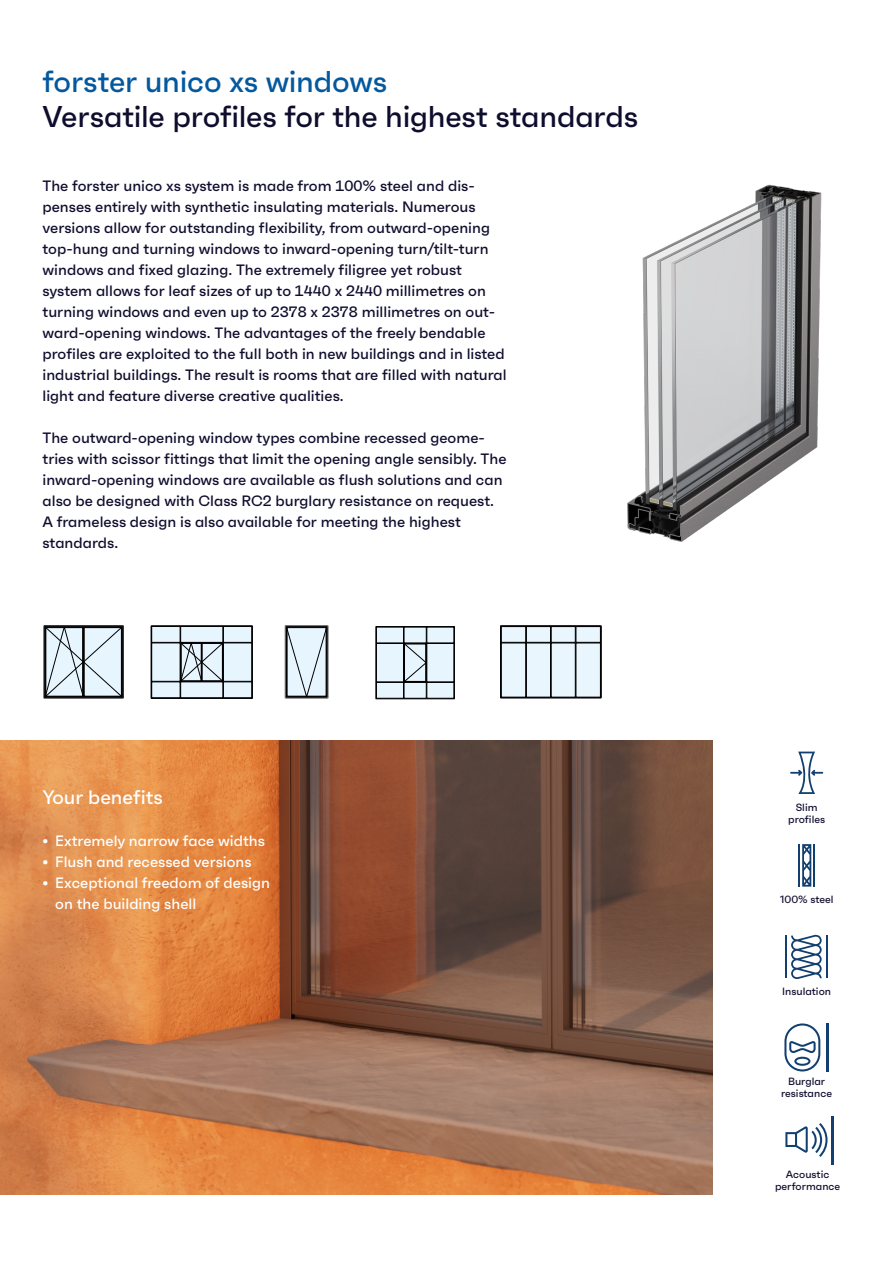
<style>
.page{position:relative;width:893px;height:1263px;background:#fff}
.page>*{position:absolute;margin:0;border:0;box-sizing:border-box;transform-origin:0 0}
.t1{font:500 30px "Faktum";letter-spacing:-.005em;color:#0f0d2d}
.t2{font:500 30px "Faktum";letter-spacing:-.005em;color:#03589e}
.t3{font:500 19.5px "Faktum";color:#fff}
.t4{font:500 15px/21px "Faktum";color:#0f0d2d}
.t5{font:500 15px/21px "Faktum";color:#fff}
.t6{font:500 10.5px/12px "Faktum";color:#0f0d2d;text-align:center}
</style>
<div class="page">
<img style="left:0;top:741px;width:713px;height:454px">
<img style="left:627px;top:184px;width:195px;height:358px">
<svg style="left:285px;top:626px;width:43px;height:72px;background:#bac5cc"></svg>
<svg style="left:378px;top:628px;width:74px;height:69px;background:#d1dee6"></svg>
<div style="left:376px;top:626px;width:78px;height:73px;border:1px solid #000"></div>
<div style="left:427px;top:682px;width:27px;height:16px;border:1px solid #000"></div>
<div style="left:404px;top:682px;width:22px;height:16px;border:1px solid #000"></div>
<div style="left:376px;top:682px;width:27px;height:16px;border:1px solid #000"></div>
<div style="left:376px;top:643px;width:27px;height:39px;border:1px solid #000"></div>
<svg style="left:503px;top:628px;width:96px;height:68px;background:#dde8ef"></svg>
<div style="left:501px;top:626px;width:100px;height:72px;border:1px solid #000"></div>
<div style="left:501px;top:626px;width:25px;height:16px;border:1px solid #000"></div>
<div style="left:526px;top:626px;width:24px;height:16px;border:1px solid #000"></div>
<div style="left:551px;top:626px;width:24px;height:16px;border:1px solid #000"></div>
<div style="left:576px;top:626px;width:24px;height:16px;border:1px solid #000"></div>
<div style="left:526px;top:643px;width:24px;height:54px;border:1px solid #000"></div>
<div style="left:501px;top:643px;width:25px;height:54px;border:1px solid #000"></div>
<svg style="left:48px;top:629px;width:71px;height:66px;background:#d3e0e9"></svg>
<div style="left:44px;top:626px;width:79px;height:72px;border:1px solid #000"></div>
<div style="left:45px;top:627px;width:38px;height:70px;border:1px solid #000"></div>
<div style="left:46px;top:628px;width:37px;height:68px;border:1px solid #000"></div>
<div style="left:84px;top:627px;width:38px;height:70px;border:1px solid #000"></div>
<svg style="left:151px;top:626px;width:101px;height:72px;background:#c1cdd5"></svg>
<svg style="left:802px;top:844px;width:9px;height:43px"></svg>
<hr style="left:798px;top:844px;width:2px;height:43px;background:#114070">
<hr style="left:813px;top:844px;width:2px;height:43px;background:#114070">
<svg style="left:790px;top:752px;width:33px;height:42px"></svg>
<svg style="left:791px;top:934px;width:31px;height:45px"></svg>
<hr style="left:826px;top:936px;width:2px;height:42px;background:#114070">
<hr style="left:785px;top:936px;width:2px;height:42px;background:#114070">
<svg style="left:784px;top:1023px;width:36px;height:48px"></svg>
<hr style="left:827px;top:1023px;width:2px;height:48px;background:#114070">
<svg style="left:785px;top:1123px;width:42px;height:34px"></svg>
<hr style="left:831px;top:1116px;width:2px;height:48px;background:#114070">
<h1 class="t2" style="left:43px;top:63px;width:346px">forster unico xs windows</h1>
<h1 class="t1" style="left:43px;top:98px;width:597px">Versatile profiles for the highest standards</h1>
<p class="t4" style="left:43px;top:175px;width:466px">The forster unico xs system is made from 100% steel and dis&shy;penses entirely with synthetic insulating materials. Numerous versions allow for outstanding flexibility, from outward-opening top-hung and turning windows to inward-opening turn/tilt-turn windows and fixed glazing. The extremely filigree yet robust system allows for leaf sizes of up to 1440 x 2440 millimetres on turning windows and even up to 2378 x 2378 millimetres on out&shy;ward-opening windows. The advantages of the freely bendable profiles are exploited to the full both in new buildings and in listed industrial buildings. The result is rooms that are filled with natural light and feature diverse creative qualities.</p>
<p class="t4" style="left:43px;top:427px;width:466px">The outward-opening window types combine recessed geome&shy;tries with scissor fittings that limit the opening angle sensibly. The inward-opening windows are available as flush solutions and can also be designed with Class RC2 burglary resistance on request.<br>A frameless design is also available for meeting the highest standards.</p>
<h2 class="t3" style="left:43px;top:785px;width:122px">Your benefits</h2>
<p class="t5" style="left:43px;top:830px;width:224px">• Extremely narrow face widths</p>
<p class="t5" style="left:43px;top:851px;width:211px">• Flush and recessed versions</p>
<p class="t5" style="left:55px;top:872px;width:216px;text-indent:-13px">• Exceptional freedom of design on the building shell</p>
<p class="t6" style="left:788px;top:801px;width:38px">Slim profiles</p>
<p class="t6" style="left:780px;top:893px;width:55px">100% steel</p>
<p class="t6" style="left:782px;top:985px;width:50px">Insulation</p>
<p class="t6" style="left:781px;top:1075px;width:52px">Burglar resistance</p>
<p class="t6" style="left:775px;top:1168px;width:67px">Acoustic performance</p>
</div>
